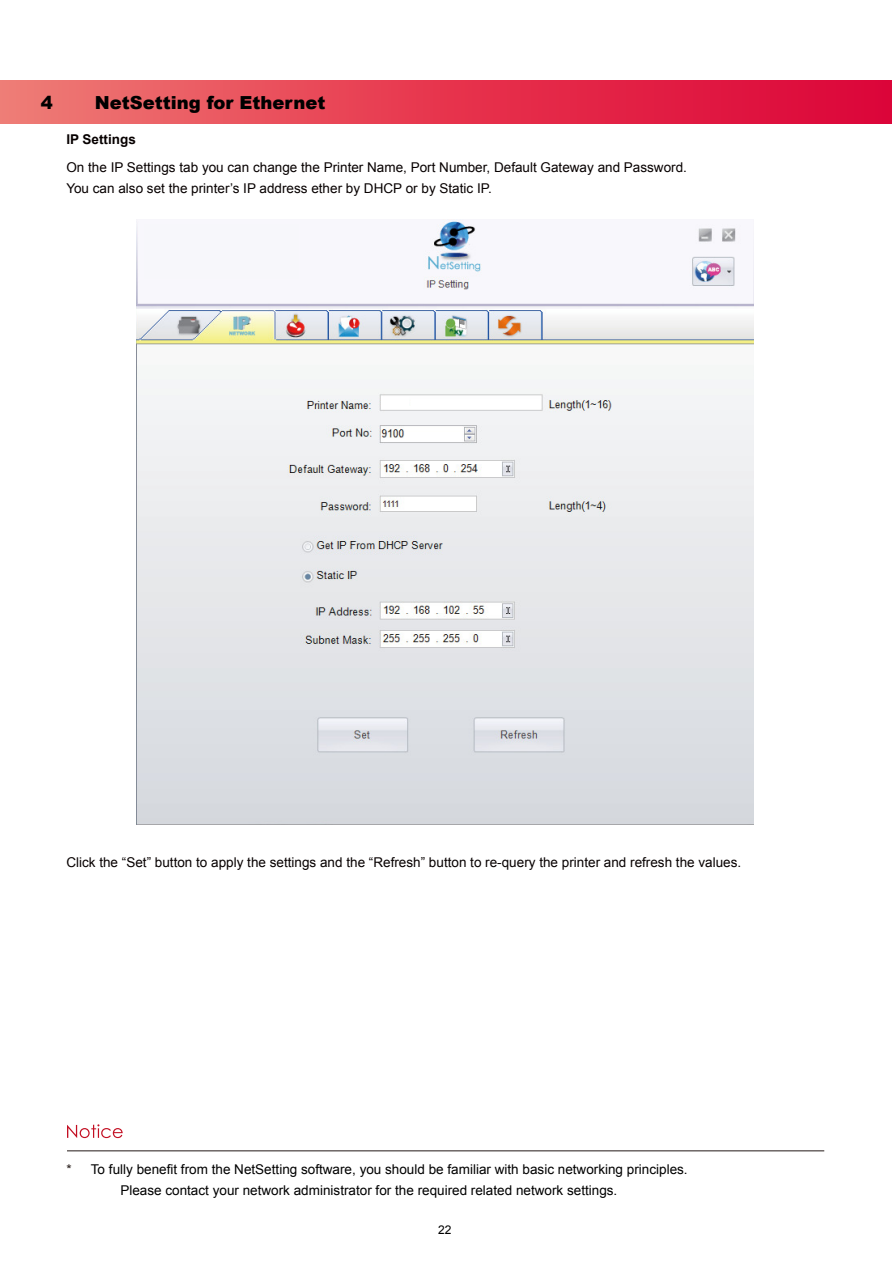
<style>
.page{position:relative;width:893px;height:1263px;background:#fff}
.page>*{position:absolute;margin:0;border:0;box-sizing:border-box;transform-origin:0 0}
.t1{font:900 18px "Arial";color:#000}
.t2{font:13.5px/21px "Arial";color:#070000}
.t3{font:13.5px/21px "Arial";color:#000}
.t4{font:700 13.5px "Arial";color:#070000}
.t5{font:12px "Arial";color:#000}
.s1{color:#231916}
.s2{color:#fff}
</style>
<div class="page">
<div style="left:0;top:81px;width:891px;height:42px;background:linear-gradient(to right,#ef7771,#dc0033)"></div>
<svg style="left:67px;top:1124px;width:56px;height:14px"></svg>
<hr style="left:67px;top:1151px;width:757px;height:1px;background:#231916">
<img style="left:136px;top:219px;width:617px;height:605px">
<div style="left:144px;top:224px;width:154px;height:55px;background:#f7f7fb"></div>
<div style="left:381px;top:398px;width:27px;height:11px;background:#fff"></div>
<h1 class="t1" style="left:41px;top:96px;width:14px">4</h1>
<h1 class="t1" style="left:95px;top:96px;width:232px">NetSetting for Ethernet</h1>
<p class="t4" style="left:66px;top:134px;width:71px">IP Settings</p>
<p class="t2" style="left:66px;top:158px;width:622px">On the IP Settings tab you can change the Printer Name, Port Number, Default Gateway and Password.<br>You can also set the printer’s IP address ether by DHCP or by Static IP.</p>
<p class="t2" style="left:66px;top:853px;width:676px">Click the “Set” button to apply the settings and the “Refresh” button to re-query the printer and refresh the values.</p>
<p class="t3" style="left:120px;top:1160px;width:569px;text-indent:-54px"><span class="s1">*</span><span class="s2">***</span> To fully benefit from the NetSetting software, you should be familiar with basic networking principles.<br>Please contact your network administrator for the required related network settings.</p>
<p class="t5" style="left:438px;top:1225px;width:15px">22</p>
</div>
